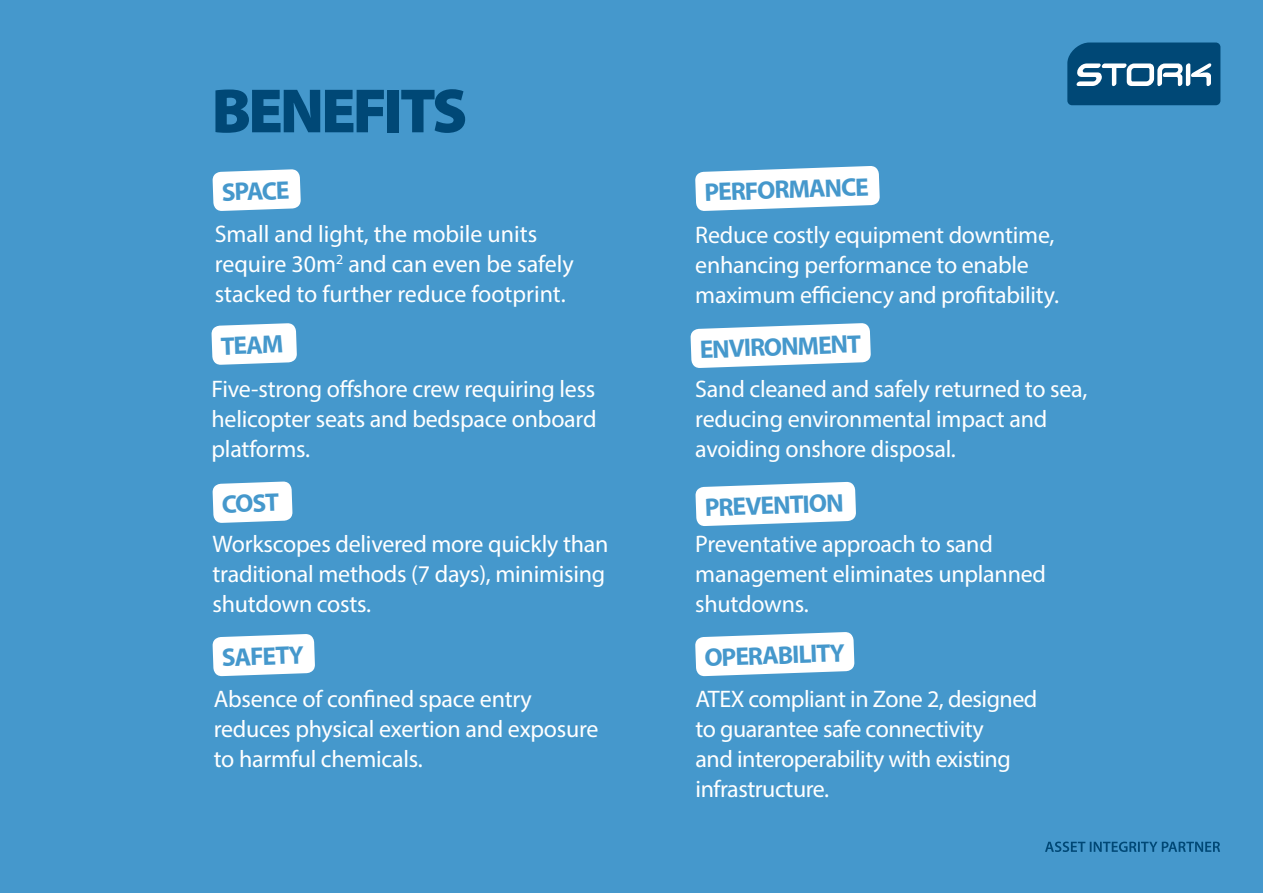
<style>
.page{position:relative;width:1263px;height:893px;background:#4598cc}
.page>*{position:absolute;margin:0;border:0;box-sizing:border-box;transform-origin:0 0}
.t1{font:900 63px "Myriad Pro";letter-spacing:-.05em;color:#004876}
.t2{font:700 25.5px "Myriad Pro";color:#4598cc}
.t3{font:24px/30px "Myriad Pro";letter-spacing:-.01em;color:#fff}
</style>
<div class="page">
<svg style="left:212px;top:169px;width:89px;height:42px;background:#ecf4f9"></svg>
<svg style="left:690px;top:323px;width:181px;height:45px;background:#e3f0f7"></svg>
<svg style="left:211px;top:323px;width:86px;height:42px;background:#ecf4f9"></svg>
<svg style="left:695px;top:482px;width:161px;height:44px;background:#e7f1f8"></svg>
<svg style="left:212px;top:481px;width:81px;height:42px;background:#eaf3f9"></svg>
<svg style="left:695px;top:632px;width:160px;height:44px;background:#e7f1f8"></svg>
<svg style="left:212px;top:634px;width:103px;height:42px;background:#edf5fa"></svg>
<svg style="left:1045px;top:841px;width:175px;height:11px"></svg>
<svg style="left:1067px;top:43px;width:153px;height:62px;background:#28658c"></svg>
<svg style="left:695px;top:166px;width:185px;height:45px;background:#e4f0f7"></svg>
<h1 class="t1" style="left:212px;top:75px;width:257px">BENEFITS</h1>
<p class="t2" style="left:221px;top:176px;width:69px;rotate:-2deg">SPACE</p>
<p class="t2" style="left:704px;top:176px;width:76px;rotate:-2deg">PER FORMAN</p>
<p class="t3" style="left:215px;top:218px;width:361px">Small and light, the mobile units require 30m<sup>2</sup> and can even be safely stacked to further reduce footprint.</p>
<p class="t3" style="left:695px;top:219px;width:365px">Reduce costly equipment downtime, enhancing performance to enable maximum efficiency and profitability.</p>
<p class="t2" style="left:220px;top:330px;width:23px;rotate:-2deg">TEAM</p>
<p class="t2" style="left:699px;top:333px;width:163px;rotate:-2deg">Environment</p>
<p class="t3" style="left:212px;top:374px;width:386px;text-align:justify">Five-strong offshore crew requiring less helicopter seats and bedspace onboard platforms.</p>
<p class="t3" style="left:695px;top:374px;width:394px">Sand cleaned and safely returned to sea, reducing environmental impact and avoiding onshore disposal.</p>
<p class="t2" style="left:221px;top:488px;width:59px;rotate:-2deg">cost</p>
<p class="t2" style="left:704px;top:491px;width:141px;rotate:-2deg">Prevention</p>
<p class="t3" style="left:213px;top:529px;width:397px">Workscopes delivered more quickly than traditional methods (7 days), minimising shutdown costs.</p>
<p class="t3" style="left:695px;top:529px;width:352px">Preventative approach to sand management eliminates unplanned shutdowns.</p>
<p class="t2" style="left:221px;top:641px;width:84px;rotate:-2deg">SAFET Y</p>
<p class="t2" style="left:704px;top:641px;width:142px;rotate:-2deg">OPERA BILIT Y</p>
<p class="t3" style="left:214px;top:684px;width:386px">Absence of confined space entry reduces physical exertion and exposure to harmful chemicals.</p>
<p class="t3" style="left:695px;top:684px;width:343px">ATEX compliant in Zone 2, designed to guarantee safe connectivity<br>and interoperability with existing infrastructure.</p>
</div>
